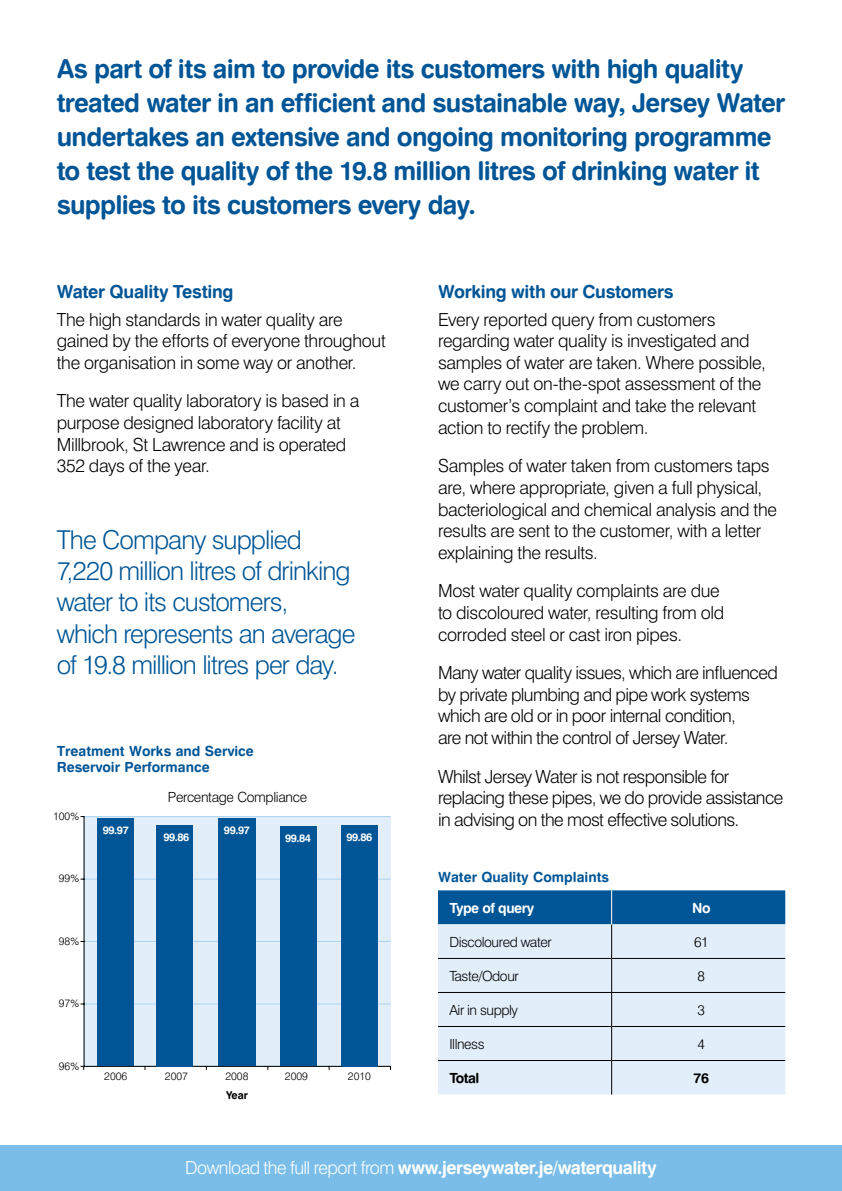
<style>
.page{position:relative;width:842px;height:1191px;background:#fff}
.page>*{position:absolute;margin:0;border:0;box-sizing:border-box;transform-origin:0 0}
.t1{font:26px/34px "Swiss 721 BT Bold Rounded";letter-spacing:-.03em;color:#005596}
.t2{font:300 26px/31.2px "Swiss 721 BT";letter-spacing:-.035em;color:#005596}
.t3{font:300 18px/21.6px "Swiss 721 BT";letter-spacing:-.02em;color:#000}
.t4{font:18px "Swiss 721 BT Bold Rounded";letter-spacing:-.03em;color:#fff}
.t5{font:18px "Swiss 721 BT Bold Rounded";letter-spacing:-.015em;color:#005596}
.t6{font:300 14px "Swiss 721 BT";letter-spacing:-.03em;color:#000}
.t7{font:14px/16.8px "Swiss 721 BT Bold Rounded";color:#005596}
.t8{font:14px "Swiss 721 BT Bold Rounded";letter-spacing:-.03em;color:#fff}
.t9{font:14px "Swiss 721 BT Bold Rounded";letter-spacing:-.03em;color:#000}
.t10{font:300 10.8px "Swiss 721 BT";color:#000}
.t11{font:10.8px "Swiss 721 BT Bold Rounded";letter-spacing:-.04em;color:#fff}
.t12{font:10.8px "Swiss 721 BT Bold Rounded";color:#000}
.s1{font-family:"Swiss 721 BT";font-weight:300}
</style>
<div class="page">
<div style="left:438px;top:890px;width:347px;height:34px;background:#005596"></div>
<div style="left:438px;top:924px;width:347px;height:170px;background:#e2eef9"></div>
<hr style="left:611px;top:924px;width:1px;height:34px;background:#000">
<hr style="left:438px;top:958px;width:174px;height:1px;background:#000">
<hr style="left:612px;top:958px;width:173px;height:1px;background:#000">
<hr style="left:611px;top:958px;width:1px;height:34px;background:#000">
<hr style="left:438px;top:992px;width:174px;height:1px;background:#000">
<hr style="left:612px;top:992px;width:173px;height:1px;background:#000">
<hr style="left:611px;top:992px;width:1px;height:34px;background:#000">
<hr style="left:438px;top:1026px;width:174px;height:1px;background:#000">
<hr style="left:612px;top:1026px;width:173px;height:1px;background:#000">
<hr style="left:611px;top:1026px;width:1px;height:34px;background:#000">
<hr style="left:438px;top:1060px;width:174px;height:1px;background:#000">
<hr style="left:612px;top:1060px;width:173px;height:1px;background:#000">
<hr style="left:611px;top:1060px;width:1px;height:34px;background:#000">
<hr style="left:611px;top:890px;width:1px;height:34px;background:#fff">
<div style="left:84px;top:816px;width:307px;height:250px;background:#e2eef9"></div>
<hr style="left:83px;top:1003px;width:307px;height:1px;background:#aed4f0">
<hr style="left:83px;top:941px;width:307px;height:1px;background:#aed4f0">
<hr style="left:83px;top:878px;width:307px;height:1px;background:#aed4f0">
<hr style="left:83px;top:816px;width:307px;height:1px;background:#aed4f0">
<hr style="left:84px;top:816px;width:1px;height:250px;background:#000">
<hr style="left:84px;top:1066px;width:306px;height:1px;background:#000">
<div style="left:97px;top:818px;width:37px;height:248px;background:#005596"></div>
<div style="left:156px;top:825px;width:37px;height:241px;background:#005596"></div>
<div style="left:219px;top:818px;width:37px;height:248px;background:#005596"></div>
<div style="left:280px;top:826px;width:37px;height:240px;background:#005596"></div>
<div style="left:341px;top:825px;width:37px;height:241px;background:#005596"></div>
<div style="left:0;top:1145px;width:842px;height:46px;background:#79bde8"></div>
<p class="t1" style="left:57px;top:51px;width:730px">As part of its aim to provide its customers with high quality treated water in an efficient and sustainable way, Jersey Water undertakes an extensive and ongoing monitoring programme to test the quality of the 19.8 million litres of drinking water it supplies to its customers every day.</p>
<p class="t5" style="left:57px;top:280px;width:178px">Water Quality Testing</p>
<p class="t3" style="left:57px;top:308px;width:331px">The high standards in water quality are gained by the efforts of everyone throughout the organisation in some way or another.</p>
<p class="t3" style="left:57px;top:390px;width:304px">The water quality laboratory is based in a purpose designed laboratory facility at Millbrook, St Lawrence and is operated 352 days of the year.</p>
<h1 class="t2" style="left:57px;top:524px;width:300px">The Company supplied<br>7,220 million litres of drinking water to its customers, which represents an average of 19.8 million litres per day.</h1>
<p class="t7" style="left:57px;top:742px;width:199px">Treatment Works and Service<br>Reservoir Performance</p>
<p class="t10" style="left:53px;top:809px;width:28px">100%</p>
<p class="t10" style="left:59px;top:871px;width:22px">99%</p>
<p class="t10" style="left:59px;top:934px;width:22px">98%</p>
<p class="t10" style="left:59px;top:996px;width:22px">97%</p>
<p class="t10" style="left:59px;top:1059px;width:22px">96%</p>
<p class="t11" style="left:103px;top:823px;width:27px">99.97</p>
<p class="t6" style="left:168px;top:788px;width:141px">Percentage Compliance</p>
<p class="t11" style="left:164px;top:830px;width:27px">99.86</p>
<p class="t11" style="left:224px;top:823px;width:27px">99.97</p>
<p class="t11" style="left:285px;top:831px;width:27px">99.84</p>
<p class="t11" style="left:346px;top:830px;width:27px">99.86</p>
<p class="t10" style="left:104px;top:1070px;width:25px">2006</p>
<p class="t10" style="left:165px;top:1070px;width:25px">2007</p>
<p class="t10" style="left:225px;top:1070px;width:25px">2008</p>
<p class="t10" style="left:285px;top:1070px;width:25px">2009</p>
<p class="t10" style="left:348px;top:1070px;width:25px">2010</p>
<p class="t12" style="left:226px;top:1088px;width:23px">Year</p>
<p class="t5" style="left:438px;top:280px;width:237px">Working with our Customers</p>
<p class="t3" style="left:438px;top:308px;width:329px">Every reported query from customers regarding water quality is investigated and samples of water are taken. Where possible, we carry out on-the-spot assessment of the customer’s complaint and take the relevant action to rectify the problem.</p>
<p class="t3" style="left:438px;top:455px;width:341px">Samples of water taken from customers taps are, where appropriate, given a full physical, bacteriological and chemical analysis and the results are sent to the customer, with a letter explaining the results.</p>
<p class="t3" style="left:438px;top:580px;width:288px">Most water quality complaints are due to discoloured water, resulting from old corroded steel or cast iron pipes.</p>
<p class="t3" style="left:438px;top:662px;width:341px">Many water quality issues, which are influenced by private plumbing and pipe work systems which are old or in poor internal condition,<br>are not within the control of Jersey Water.</p>
<p class="t3" style="left:438px;top:765px;width:347px">Whilst Jersey Water is not responsible for replacing these pipes, we do provide assistance in advising on the most effective solutions.</p>
<p class="t7" style="left:438px;top:868px;width:173px">Water Quality Complaints</p>
<p class="t8" style="left:449px;top:899px;width:86px">Type of query</p>
<p class="t8" style="left:692px;top:899px;width:20px">No</p>
<p class="t6" style="left:449px;top:933px;width:104px">Discoloured water</p>
<p class="t6" style="left:694px;top:933px;width:16px">61</p>
<p class="t6" style="left:449px;top:967px;width:71px">Taste/Odour</p>
<p class="t6" style="left:697px;top:967px;width:9px">8</p>
<p class="t6" style="left:449px;top:1001px;width:70px">Air in supply</p>
<p class="t6" style="left:697px;top:1001px;width:9px">3</p>
<p class="t6" style="left:449px;top:1035px;width:37px">Illness</p>
<p class="t6" style="left:697px;top:1035px;width:9px">4</p>
<p class="t9" style="left:449px;top:1069px;width:32px">Total</p>
<p class="t9" style="left:693px;top:1069px;width:17px">76</p>
<p class="t4" style="left:185px;top:1156px;width:473px"><span class="s1">Download the full report from</span> www.jerseywater.je/waterquality</p>
</div>
